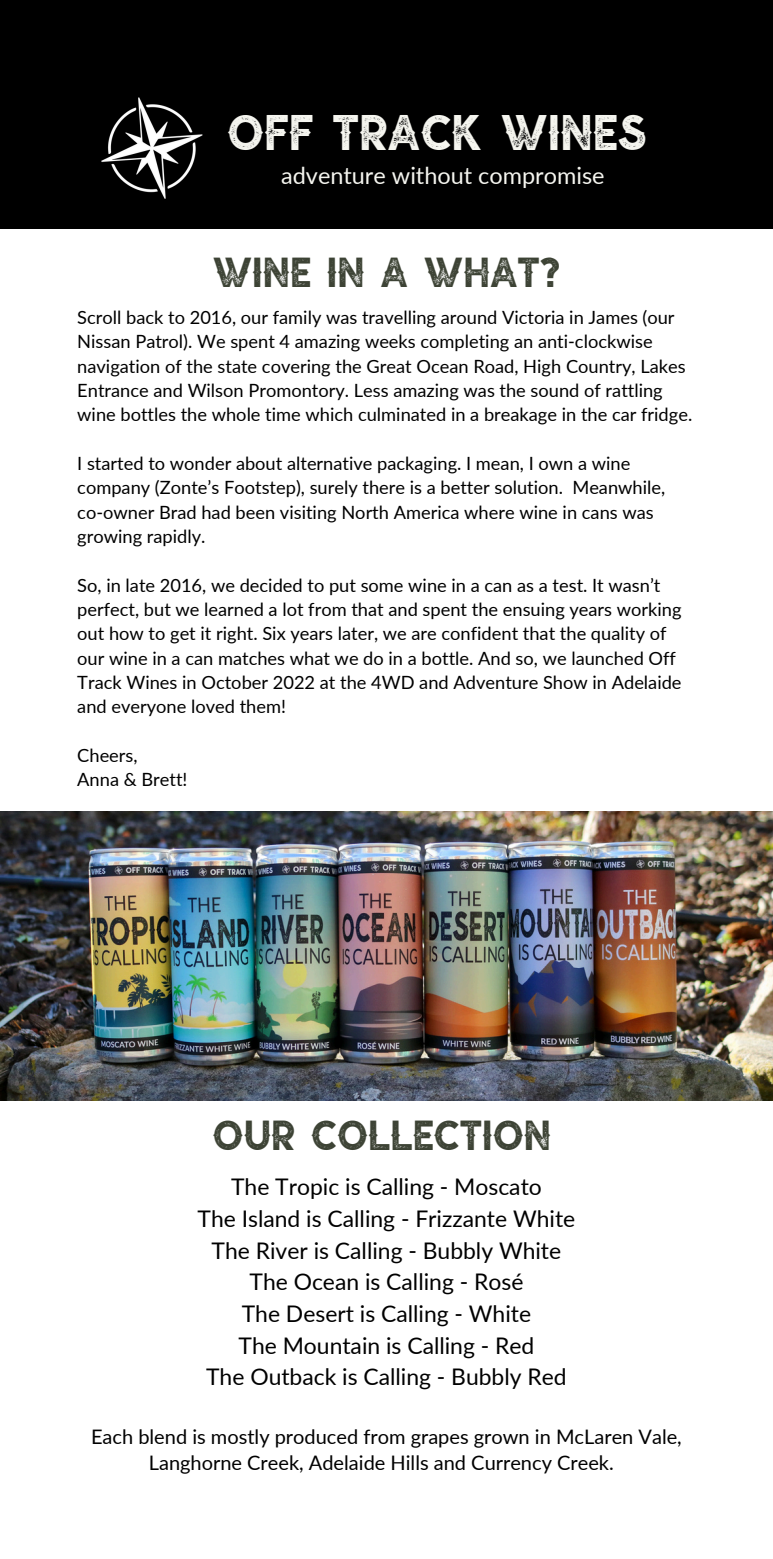
<style>
.page{position:relative;width:773px;height:1559px;background:#fff}
.page>*{position:absolute;margin:0;border:0;box-sizing:border-box;transform-origin:0 0}
.t1{font:49.5px "Nuevo Stamp";color:#f5f5ef}
.t2{font:41.5px "Nuevo Stamp";color:#3d4335}
.t3{font:23.5px "Lato";color:#f5f5ef}
.t4{font:23px/31.8px "Lato";color:#000;text-align:center}
.t5{font:20px/26.8px "Lato";color:#000;text-align:center}
.t6{font:18.25px/24.2px "Lato";color:#000}
</style>
<div class="page">
<div style="left:0;top:0;width:772px;height:228px;background:#000"></div>
<img style="left:101px;top:97px;width:102px;height:102px">
<img style="left:0;top:811px;width:772px;height:289px">
<p class="t1" style="left:227px;top:103px;width:421px">OFF TRACK WINES</p>
<p class="t3" style="left:281px;top:161px;width:325px">adventure without compromise</p>
<p class="t2" style="left:213px;top:248px;width:349px">WINE IN A WHAT?</p>
<p class="t6" style="left:77px;top:305px;width:616px">Scroll back to 2016, our family was travelling around Victoria in James (our Nissan Patrol). We spent 4 amazing weeks completing an anti-clockwise navigation of the state covering the Great Ocean Road, High Country, Lakes Entrance and Wilson Promontory. Less amazing was the sound of rattling wine bottles the whole time which culminated in a breakage in the car fridge.</p>
<p class="t6" style="left:77px;top:451px;width:589px">I started to wonder about alternative packaging. I mean, I own a wine company (Zonte’s Footstep), surely there is a better solution. Meanwhile, co-owner Brad had been visiting North America where wine in cans was growing rapidly.</p>
<p class="t6" style="left:77px;top:572px;width:605px">So, in late 2016, we decided to put some wine in a can as a test. It wasn’t perfect, but we learned a lot from that and spent the ensuing years working out how to get it right. Six years later, we are confident that the quality of our wine in a can matches what we do in a bottle. And so, we launched Off Track Wines in October 2022 at the 4WD and Adventure Show in Adelaide and everyone loved them!</p>
<p class="t6" style="left:77px;top:743px;width:62px">Cheers,</p>
<p class="t6" style="left:77px;top:767px;width:112px">Anna &amp; Brett!</p>
<h2 class="t2" style="left:213px;top:1110px;width:340px">OUR COLLECTION</h2>
<h3 class="t4" style="left:197px;top:1170px;width:379px">The Tropic is Calling - Moscato<br>The Island is Calling - Frizzante White<br>The River is Calling - Bubbly White<br>The Ocean is Calling - Rosé</h3>
<p class="t4" style="left:242px;top:1296px;width:291px">The Desert is Calling - White</p>
<h3 class="t4" style="left:206px;top:1328px;width:362px">The Mountain is Calling - Red<br>The Outback is Calling - Bubbly Red</h3>
<p class="t5" style="left:91px;top:1422px;width:592px">Each blend is mostly produced from grapes grown in McLaren Vale,<br>Langhorne Creek, Adelaide Hills and Currency Creek.</p>
</div>
